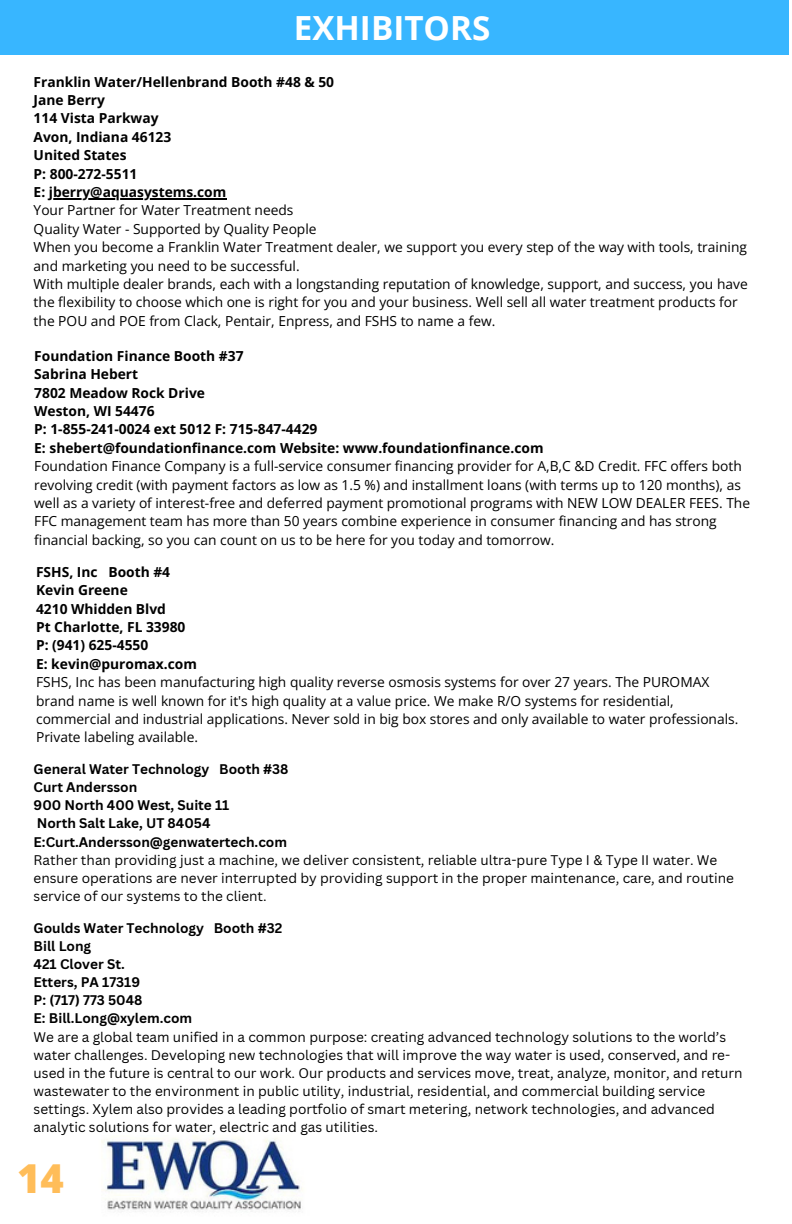
<style>
.page{position:relative;width:792px;height:1224px;background:#fff}
.page>*{position:absolute;margin:0;border:0;box-sizing:border-box;transform-origin:0 0}
.t1{font:800 40px "Open Sans";color:#ffbd59}
.t2{font:700 33.2px "Open Sans";color:#fff}
.t3{font:13.8px/18.4px "Open Sans";color:#000}
.t4{font:700 13.8px "Open Sans";color:#000}
.t5{font:13.6px/18.2px "Canva Sans";color:#000}
.t6{font:700 13.6px "Canva Sans";color:#000}
</style>
<div class="page">
<div style="left:0;top:0;width:788px;height:55px;background:#38b6ff"></div>
<img style="left:101px;top:1136px;width:202px;height:76px">
<hr style="left:49px;top:198px;width:177px;height:1px;background:#000">
<p class="t2" style="left:294px;top:5px;width:198px">EXHIBITORS</p>
<p class="t4" style="left:34px;top:72px;width:302px">Franklin Water/Hellenbrand Booth #48 &amp; 50</p>
<p class="t4" style="left:34px;top:90px;width:73px">Jane Berry</p>
<p class="t4" style="left:34px;top:109px;width:126px">114 Vista Parkway</p>
<p class="t4" style="left:34px;top:127px;width:139px">Avon, Indiana 46123</p>
<p class="t4" style="left:34px;top:146px;width:95px">United States</p>
<p class="t4" style="left:34px;top:164px;width:105px">P: 800-272-5511</p>
<p class="t4" style="left:34px;top:182px;width:194px">E: jberry@aquasystems.com</p>
<p class="t3" style="left:34px;top:201px;width:261px">Your Partner for Water Treatment needs</p>
<p class="t3" style="left:34px;top:219px;width:284px">Quality Water - Supported by Quality People</p>
<p class="t3" style="left:34px;top:238px;width:715px">When you become a Franklin Water Treatment dealer, we support you every step of the way with tools, training and marketing you need to be successful.</p>
<p class="t3" style="left:34px;top:274px;width:716px">With multiple dealer brands, each with a longstanding reputation of knowledge, support, and success, you have the flexibility to choose which one is right for you and your business. Well sell all water treatment products for the POU and POE from Clack, Pentair, Enpress, and FSHS to name a few.</p>
<p class="t4" style="left:34px;top:346px;width:211px">Foundation Finance Booth #37</p>
<p class="t4" style="left:34px;top:364px;width:105px">Sabrina Hebert</p>
<p class="t4" style="left:34px;top:383px;width:172px">7802 Meadow Rock Drive</p>
<p class="t4" style="left:34px;top:401px;width:122px">Weston, WI 54476</p>
<p class="t4" style="left:34px;top:420px;width:285px">P: 1-855-241-0024 ext 5012 F: 715-847-4429</p>
<p class="t4" style="left:34px;top:438px;width:511px">E: shebert@foundationfinance.com Website: www.foundationfinance.com</p>
<p class="t3" style="left:34px;top:457px;width:717px">Foundation Finance Company is a full-service consumer financing provider for A,B,C &amp;D Credit. FFC offers both revolving credit (with payment factors as low as 1.5 %) and installment loans (with terms up to 120 months), as well as a variety of interest-free and deferred payment promotional programs with NEW LOW DEALER FEES. The FFC management team has more than 50 years combine experience in consumer financing and has strong financial backing, so you can count on us to be here for you today and tomorrow.</p>
<p class="t4" style="left:36px;top:562px;width:136px">FSHS, Inc Booth #4</p>
<p class="t4" style="left:36px;top:580px;width:93px">Kevin Greene</p>
<p class="t4" style="left:36px;top:599px;width:131px">4210 Whidden Blvd</p>
<p class="t4" style="left:36px;top:617px;width:151px">Pt Charlotte, FL 33980</p>
<p class="t4" style="left:36px;top:636px;width:114px">P: (941) 625-4550</p>
<p class="t4" style="left:36px;top:654px;width:162px">E: kevin@puromax.com</p>
<p class="t3" style="left:36px;top:673px;width:704px">FSHS, Inc has been manufacturing high quality reverse osmosis systems for over 27 years. The PUROMAX brand name is well known for it's high quality at a value price. We make R/O systems for residential, commercial and industrial applications. Never sold in big box stores and only available to water professionals.</p>
<p class="t3" style="left:36px;top:728px;width:164px">Private labeling available.</p>
<p class="t6" style="left:34px;top:759px;width:256px">General Water Technology Booth #38</p>
<p class="t6" style="left:34px;top:778px;width:105px">Curt Andersson</p>
<p class="t6" style="left:34px;top:796px;width:197px">900 North 400 West, Suite 11</p>
<p class="t6" style="left:37px;top:814px;width:175px">North Salt Lake, UT 84054</p>
<p class="t6" style="left:34px;top:832px;width:255px">E:Curt.Andersson@genwatertech.com</p>
<p class="t5" style="left:34px;top:850px;width:702px">Rather than providing just a machine, we deliver consistent, reliable ultra-pure Type I &amp; Type II water. We ensure operations are never interrupted by providing support in the proper maintenance, care, and routine service of our systems to the client.</p>
<p class="t6" style="left:34px;top:918px;width:250px">Goulds Water Technology Booth #32</p>
<p class="t6" style="left:34px;top:936px;width:59px">Bill Long</p>
<p class="t6" style="left:34px;top:955px;width:93px">421 Clover St.</p>
<p class="t6" style="left:34px;top:973px;width:108px">Etters, PA 17319</p>
<p class="t6" style="left:34px;top:991px;width:110px">P: (717) 773 5048</p>
<p class="t6" style="left:34px;top:1009px;width:160px">E: Bill.Long@xylem.com</p>
<p class="t5" style="left:34px;top:1027px;width:710px">We are a global team unified in a common purpose: creating advanced technology solutions to the world’s water challenges. Developing new technologies that will improve the way water is used, conserved, and re&shy;used in the future is central to our work. Our products and services move, treat, analyze, monitor, and return wastewater to the environment in public utility, industrial, residential, and commercial building service settings. Xylem also provides a leading portfolio of smart metering, network technologies, and advanced analytic solutions for water, electric and gas utilities.</p>
<p class="t1" style="left:17px;top:1150px;width:48px">14</p>
</div>
